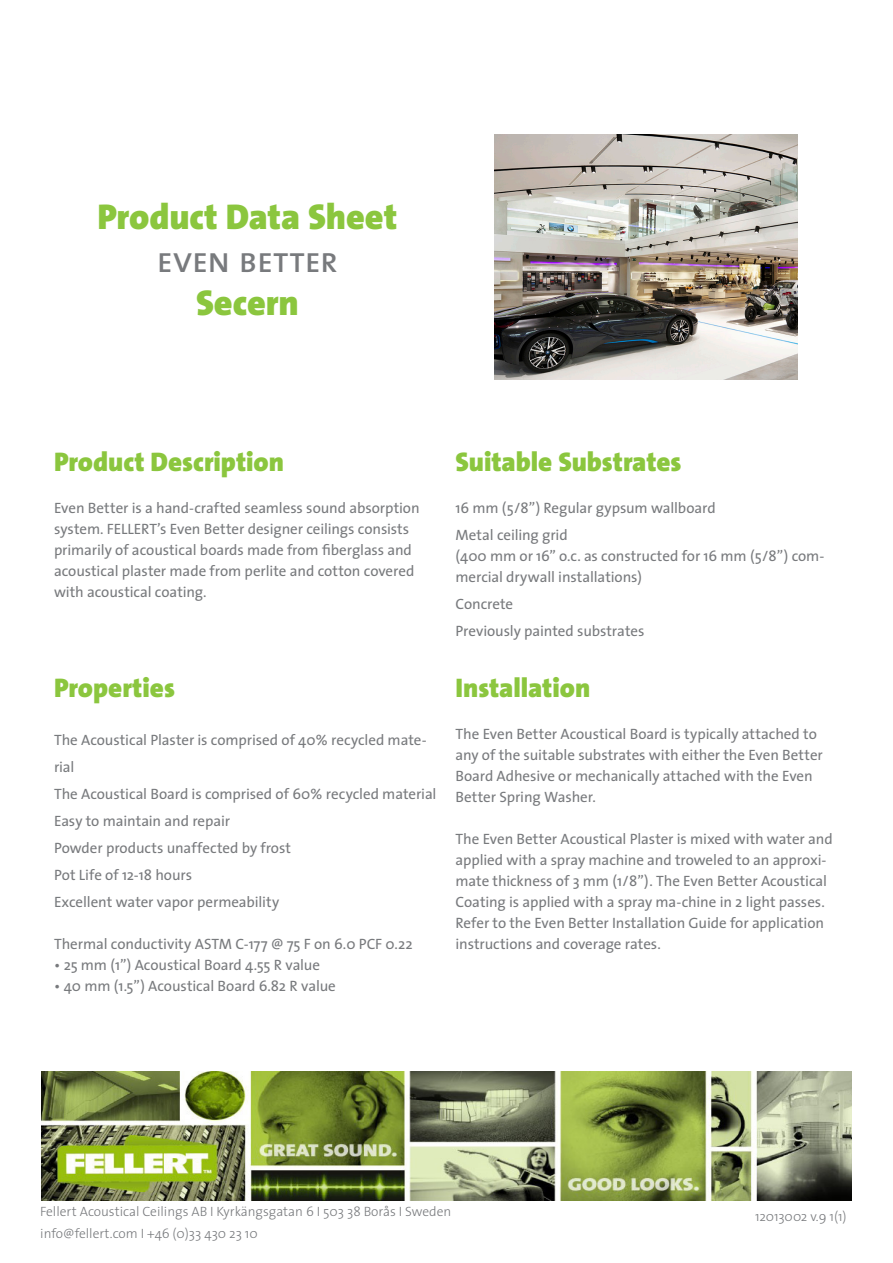
<style>
.page{position:relative;width:893px;height:1263px;background:#fff}
.page>*{position:absolute;margin:0;border:0;box-sizing:border-box;transform-origin:0 0}
.t1{font:900 36px "The Sans";letter-spacing:-.005em;color:#8bc63e}
.t2{font:36px "The Sans Caps";letter-spacing:-.015em;color:#787a7d}
.t3{font:900 27px "The Sans";color:#8bc63e}
.t4{font:15px/21px "The Sans";letter-spacing:-.005em;color:#787a7d}
.t5{font:300 13.5px "The Sans";color:#787a7d}
</style>
<div class="page">
<img style="left:42px;top:1071px;width:809px;height:130px">
<img style="left:495px;top:134px;width:302px;height:246px">
<p class="t1" style="left:97px;top:186px;width:301px">Product Data Sheet</p>
<p class="t2" style="left:157px;top:230px;width:183px">even better</p>
<p class="t1" style="left:196px;top:272px;width:104px">Secern</p>
<p class="t3" style="left:54px;top:439px;width:231px">Product Description</p>
<p class="t4" style="left:54px;top:497px;width:367px">Even Better is a hand-crafted seamless sound absorption system. FELLERT’s Even Better designer ceilings consists primarily of acoustical boards made from fiberglass and acoustical plaster made from perlite and cotton covered with acoustical coating.</p>
<p class="t3" style="left:54px;top:665px;width:122px">Properties</p>
<p class="t4" style="left:54px;top:726px;width:374px;line-height:27px">The Acoustical Plaster is comprised of 40% recycled mate&shy;rial</p>
<p class="t4" style="left:54px;top:783px;width:384px">The Acoustical Board is comprised of 60% recycled material</p>
<p class="t4" style="left:54px;top:810px;width:178px">Easy to maintain and repair</p>
<p class="t4" style="left:54px;top:837px;width:239px">Powder products unaffected by frost</p>
<p class="t4" style="left:54px;top:864px;width:140px">Pot Life of 12-18 hours</p>
<p class="t4" style="left:54px;top:891px;width:227px">Excellent water vapor permeability</p>
<p class="t4" style="left:54px;top:933px;width:360px">Thermal conductivity ASTM C-177 @ 75 F on 6.0 PCF 0.22</p>
<p class="t4" style="left:54px;top:954px;width:268px">• 25 mm (1”) Acoustical Board 4.55 R value</p>
<p class="t4" style="left:54px;top:975px;width:283px">• 40 mm (1.5”) Acoustical Board 6.82 R value</p>
<p class="t3" style="left:455px;top:439px;width:228px">Suitable Substrates</p>
<p class="t4" style="left:455px;top:497px;width:262px">16 mm (5/8”) Regular gypsum wallboard</p>
<p class="t4" style="left:455px;top:524px;width:114px">Metal ceiling grid</p>
<p class="t4" style="left:455px;top:545px;width:370px">(400 mm or 16” o.c. as constructed for 16 mm (5/8”) com&shy;mercial drywall installations)</p>
<p class="t4" style="left:455px;top:593px;width:59px">Concrete</p>
<p class="t4" style="left:455px;top:620px;width:190px">Previously painted substrates</p>
<p class="t3" style="left:455px;top:665px;width:136px">Installation</p>
<p class="t4" style="left:455px;top:723px;width:369px">The Even Better Acoustical Board is typically attached to any of the suitable substrates with either the Even Better Board Adhesive or mechanically attached with the Even Better Spring Washer.</p>
<p class="t4" style="left:455px;top:828px;width:379px">The Even Better Acoustical Plaster is mixed with water and applied with a spray machine and troweled to an approxi&shy;mate thickness of 3 mm (1/8”). The Even Better Acoustical Coating is applied with a spray ma-chine in 2 light passes.<br>Refer to the Even Better Installation Guide for application instructions and coverage rates.</p>
<p class="t5" style="left:40px;top:1200px;width:413px">Fellert Acoustical Ceilings AB I Kyrkängsgatan 6 I 503 38 Borås I Sweden</p>
<p class="t5" style="left:40px;top:1222px;width:219px">info@fellert.com I +46 (0)33 430 23 10</p>
<p class="t5" style="left:755px;top:1205px;width:93px">12013002 v.9 1(1)</p>
</div>
